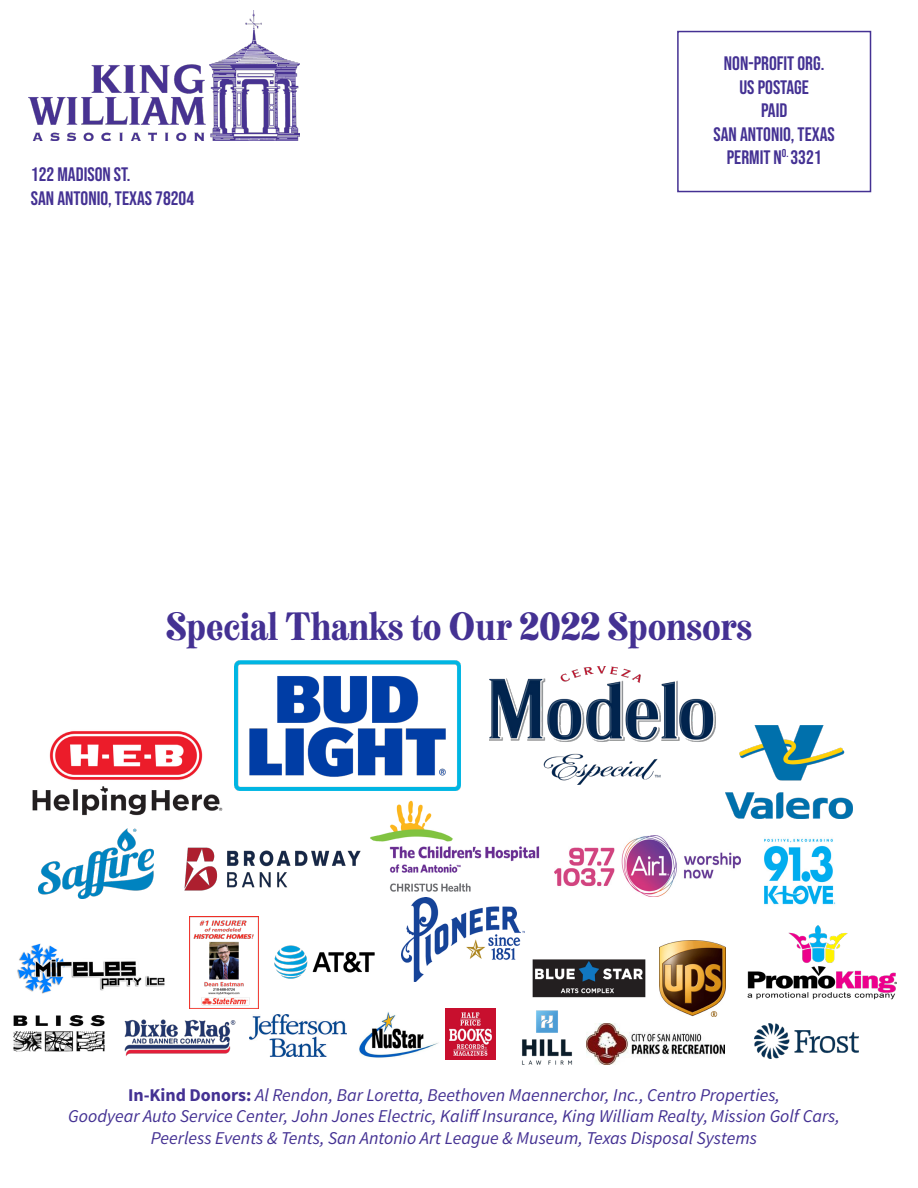
<style>
.page{position:relative;width:918px;height:1188px;background:#fff}
.page>*{position:absolute;margin:0;border:0;box-sizing:border-box;transform-origin:0 0}
.t1{font:34.5px "Neato Serif";color:#443193}
.t2{font:19.5px "Bebas Neue";color:#443193}
.t3{font:italic 18px "Source Sans Variable";color:#443193}
.s1{font-style:normal}
</style>
<div class="page">
<img style="left:28px;top:11px;width:271px;height:129px">
<div style="left:677px;top:31px;width:194px;height:161px;border:2px solid #443193"></div>
<img style="left:489px;top:667px;width:227px;height:118px">
<img style="left:32px;top:731px;width:188px;height:85px">
<img style="left:726px;top:726px;width:127px;height:93px">
<img style="left:17px;top:943px;width:148px;height:51px">
<img style="left:250px;top:1015px;width:97px;height:41px">
<img style="left:522px;top:1010px;width:51px;height:55px">
<img style="left:359px;top:1008px;width:87px;height:52px">
<img style="left:13px;top:1015px;width:92px;height:37px">
<img style="left:355px;top:790px;width:200px;height:108px">
<img style="left:754px;top:1023px;width:105px;height:35px">
<img style="left:659px;top:940px;width:67px;height:76px">
<img style="left:586px;top:1023px;width:139px;height:42px">
<img style="left:446px;top:1009px;width:49px;height:51px">
<img style="left:747px;top:926px;width:149px;height:74px">
<img style="left:124px;top:1019px;width:111px;height:37px">
<img style="left:764px;top:838px;width:72px;height:67px">
<img style="left:555px;top:835px;width:185px;height:61px">
<img style="left:39px;top:828px;width:109px;height:71px">
<img style="left:148px;top:805px;width:248px;height:127px">
<img style="left:234px;top:661px;width:227px;height:129px">
<img style="left:402px;top:898px;width:123px;height:84px">
<img style="left:532px;top:959px;width:114px;height:39px">
<img style="left:190px;top:917px;width:69px;height:92px">
<img style="left:259px;top:930px;width:131px;height:49px">
<p class="t2" style="left:31px;top:163px;width:101px">122 MADISON ST.</p>
<p class="t2" style="left:31px;top:187px;width:165px">SAN ANTONIO, TEXAS 78204</p>
<p class="t2" style="left:724px;top:53px;width:102px">NON-PROFIT ORG.</p>
<p class="t2" style="left:739px;top:76px;width:71px">US POSTAGE</p>
<p class="t2" style="left:761px;top:99px;width:28px">PAID</p>
<p class="t2" style="left:714px;top:123px;width:123px">SAN ANTONIO, TEXAS</p>
<p class="t2" style="left:727px;top:146px;width:96px">PERMIT N<sup>0.</sup> 3321</p>
<p class="t1" style="left:166px;top:603px;width:588px">Special Thanks to Our 2022 Sponsors</p>
<p class="t3" style="left:128px;top:1084px;width:653px"><span class="s1">In-Kind Donors:</span> Al Rendon, Bar Loretta, Beethoven Maennerchor, Inc., Centro Properties,</p>
<p class="t3" style="left:68px;top:1105px;width:773px">Goodyear Auto Service Center, John Jones Electric, Kaliff Insurance, King William Realty, Mission Golf Cars,</p>
<p class="t3" style="left:151px;top:1127px;width:608px">Peerless Events &amp; Tents, San Antonio Art League &amp; Museum, Texas Disposal Systems</p>
</div>
